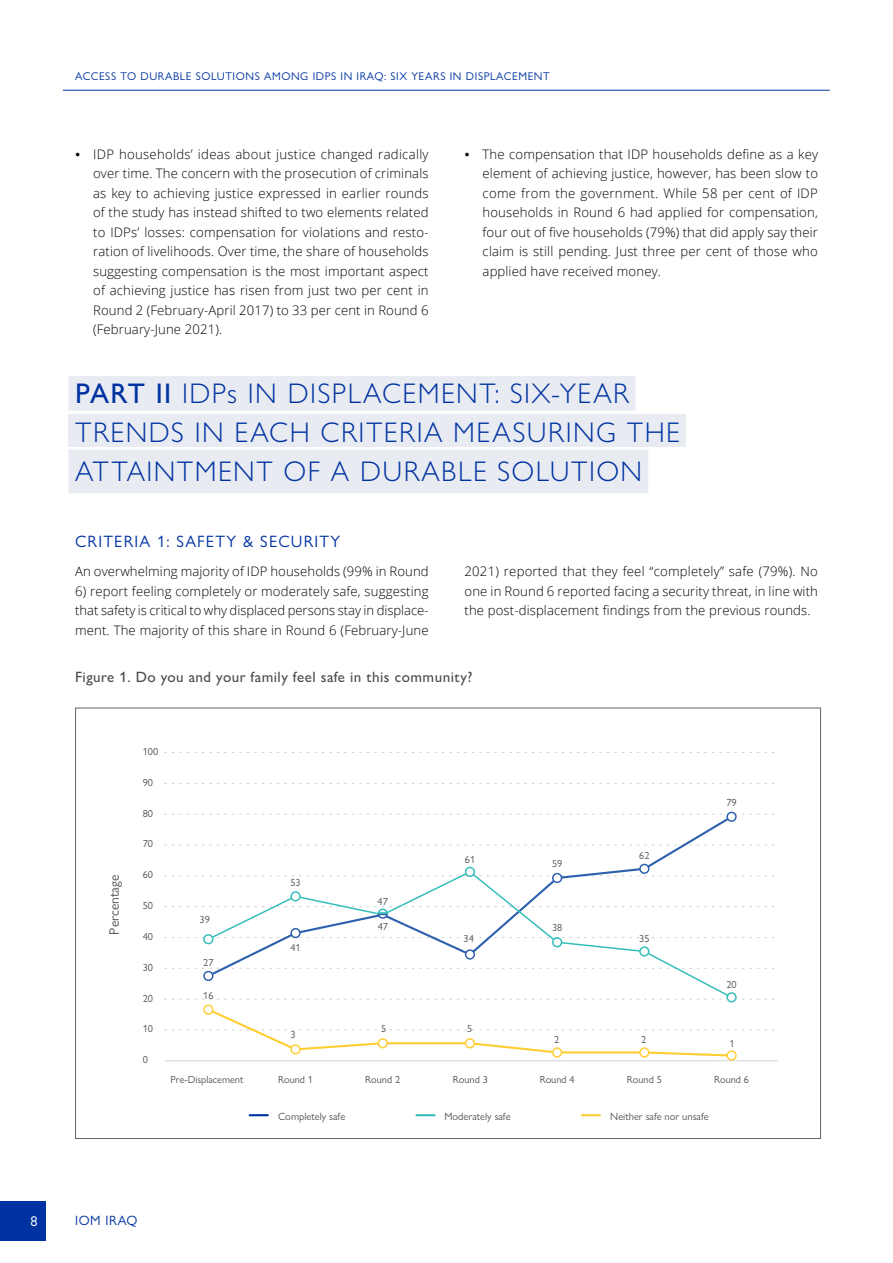
<style>
.page{position:relative;width:893px;height:1263px;background:#fff}
.page>*{position:absolute;margin:0;border:0;box-sizing:border-box;transform-origin:0 0}
.t1{font:300 28.5px/39px "Gill Sans Nova";letter-spacing:.05em;color:#0033a1}
.t2{font:16.5px "Gill Sans Nova";letter-spacing:.07em;color:#0033a1}
.t3{font:500 15px "Gill Sans Nova";letter-spacing:.03em;color:#4d4d4f}
.t4{font:14.25px "Gill Sans Nova";color:#fff}
.t5{font:13.65px "Gill Sans Nova";color:#515455}
.t6{font:13.5px "Gill Sans Nova";letter-spacing:.04em;color:#0033a1}
.t7{font:300 13.2px/19.5px "Open Sans";letter-spacing:.01em;color:#000;text-align:justify}
.t8{font:11.25px "Gill Sans Nova";letter-spacing:.05em;color:#0033a1}
.t9{font:10.5px "Gill Sans Nova";color:#515455}
.t10{font:10.35px "Gill Sans Nova";color:#515455}
.s1{font-family:"Gill Sans Nova";font-weight:600}
.s2{font-weight:500}
</style>
<div class="page">
<div style="left:68px;top:414px;width:618px;height:32px;background:#e8ebf2"></div>
<div style="left:68px;top:376px;width:567px;height:35px;background:#e8ebf2"></div>
<div style="left:68px;top:450px;width:580px;height:43px;background:#e8ebf2"></div>
<svg style="left:165px;top:752px;width:610px;height:1px"></svg>
<svg style="left:165px;top:783px;width:610px;height:1px"></svg>
<svg style="left:250px;top:1114px;width:18px;height:2px"></svg>
<svg style="left:582px;top:1114px;width:18px;height:2px"></svg>
<svg style="left:416px;top:1114px;width:19px;height:2px"></svg>
<svg style="left:165px;top:812px;width:612px;height:249px"></svg>
<hr style="left:63px;top:90px;width:767px;height:1px;background:#0033a1">
<div style="left:0;top:1201px;width:46px;height:39px;background:#0033a1"></div>
<p class="t8" style="left:75px;top:70px;width:476px">ACCESS TO DURABLE SOLUTIONS AMONG IDPS IN IRAQ: SIX YEARS IN DISPLACEMENT</p>
<p class="t7" style="left:93px;top:144px;width:337px;text-indent:-18px"><span class="s1">•</span> IDP households’ ideas about justice changed radically over time. The concern with the prosecution of criminals as key to achieving justice expressed in earlier rounds of the study has instead shifted to two elements related to IDPs’ losses: compensation for violations and resto&shy;ration of livelihoods. Over time, the share of households suggesting compensation is the most important aspect of achieving justice has risen from just two per cent in Round 2 (February-April 2017) to 33 per cent in Round 6 (February-June 2021).</p>
<p class="t7" style="left:483px;top:144px;width:337px;text-indent:-18px"><span class="s1">•</span> The compensation that IDP households define as a key element of achieving justice, however, has been slow to come from the government. While 58 per cent of IDP households in Round 6 had applied for compensation, four out of five households (79%) that did apply say their claim is still pending. Just three per cent of those who applied have received money.</p>
<h1 class="t1" style="left:75px;top:374px;width:606px"><span class="s2">PART II</span> IDPs IN DISPLACEMENT: SIX-YEAR<br>TRENDS IN EACH CRITERIA MEASURING THE<br>ATTAINTMENT OF A DURABLE SOLUTION</h1>
<p class="t2" style="left:75px;top:531px;width:267px">CRITERIA 1: SAFETY &amp; SECURITY</p>
<p class="t7" style="left:75px;top:561px;width:355px">An overwhelming majority of IDP households (99% in Round</p>
<p class="t7" style="left:75px;top:581px;width:355px">6) report feeling completely or moderately safe, suggesting that safety is critical to why displaced persons stay in displace&shy;ment. The majority of this share in Round 6 (February-June</p>
<p class="t7" style="left:465px;top:561px;width:355px">2021) reported that they feel “completely” safe (79%). No one in Round 6 reported facing a security threat, in line with the post-displacement findings from the previous rounds.</p>
<p class="t3" style="left:75px;top:668px;width:399px">Figure 1. Do you and your family feel safe in this community?</p>
<p class="t10" style="left:143px;top:745px;width:17px">100</p>
<p class="t5" style="left:106px;top:934px;width:61px;rotate:-90deg">Percentage</p>
<p class="t10" style="left:143px;top:776px;width:12px">90</p>
<p class="t10" style="left:143px;top:807px;width:12px">80</p>
<p class="t10" style="left:143px;top:837px;width:12px">70</p>
<p class="t10" style="left:143px;top:868px;width:12px">60</p>
<p class="t10" style="left:143px;top:899px;width:12px">50</p>
<p class="t10" style="left:143px;top:930px;width:12px">40</p>
<p class="t10" style="left:143px;top:961px;width:12px">30</p>
<p class="t10" style="left:143px;top:992px;width:12px">20</p>
<p class="t10" style="left:143px;top:1022px;width:12px">10</p>
<p class="t10" style="left:143px;top:1053px;width:7px">0</p>
<p class="t10" style="left:200px;top:913px;width:12px">39</p>
<p class="t10" style="left:203px;top:956px;width:12px">27</p>
<p class="t10" style="left:203px;top:989px;width:12px">16</p>
<p class="t10" style="left:290px;top:876px;width:12px">53</p>
<p class="t10" style="left:290px;top:941px;width:12px">41</p>
<p class="t10" style="left:290px;top:1028px;width:7px">3</p>
<p class="t10" style="left:378px;top:895px;width:12px">47</p>
<p class="t10" style="left:378px;top:920px;width:12px">47</p>
<p class="t10" style="left:465px;top:853px;width:12px">61</p>
<p class="t10" style="left:464px;top:932px;width:12px">34</p>
<p class="t10" style="left:381px;top:1022px;width:7px">5</p>
<p class="t10" style="left:467px;top:1023px;width:7px">5</p>
<p class="t10" style="left:552px;top:857px;width:12px">59</p>
<p class="t10" style="left:552px;top:921px;width:12px">38</p>
<p class="t10" style="left:639px;top:849px;width:12px">62</p>
<p class="t10" style="left:639px;top:932px;width:12px">35</p>
<p class="t10" style="left:554px;top:1033px;width:7px">2</p>
<p class="t10" style="left:641px;top:1033px;width:7px">2</p>
<p class="t10" style="left:726px;top:796px;width:12px">79</p>
<p class="t10" style="left:726px;top:978px;width:12px">20</p>
<p class="t10" style="left:730px;top:1037px;width:7px">1</p>
<p class="t10" style="left:170px;top:1073px;width:74px">Pre-Displacement</p>
<p class="t10" style="left:278px;top:1073px;width:37px">Round 1</p>
<p class="t10" style="left:365px;top:1073px;width:37px">Round 2</p>
<p class="t10" style="left:453px;top:1073px;width:37px">Round 3</p>
<p class="t10" style="left:540px;top:1073px;width:37px">Round 4</p>
<p class="t10" style="left:627px;top:1073px;width:37px">Round 5</p>
<p class="t10" style="left:714px;top:1073px;width:37px">Round 6</p>
<p class="t9" style="left:278px;top:1109px;width:69px">Completely safe</p>
<p class="t9" style="left:444px;top:1109px;width:68px">Moderately safe</p>
<p class="t9" style="left:610px;top:1109px;width:100px">Neither safe nor unsafe</p>
<p class="t4" style="left:31px;top:1212px;width:9px">8</p>
<p class="t6" style="left:75px;top:1212px;width:64px">IOM IRAQ</p>
</div>
